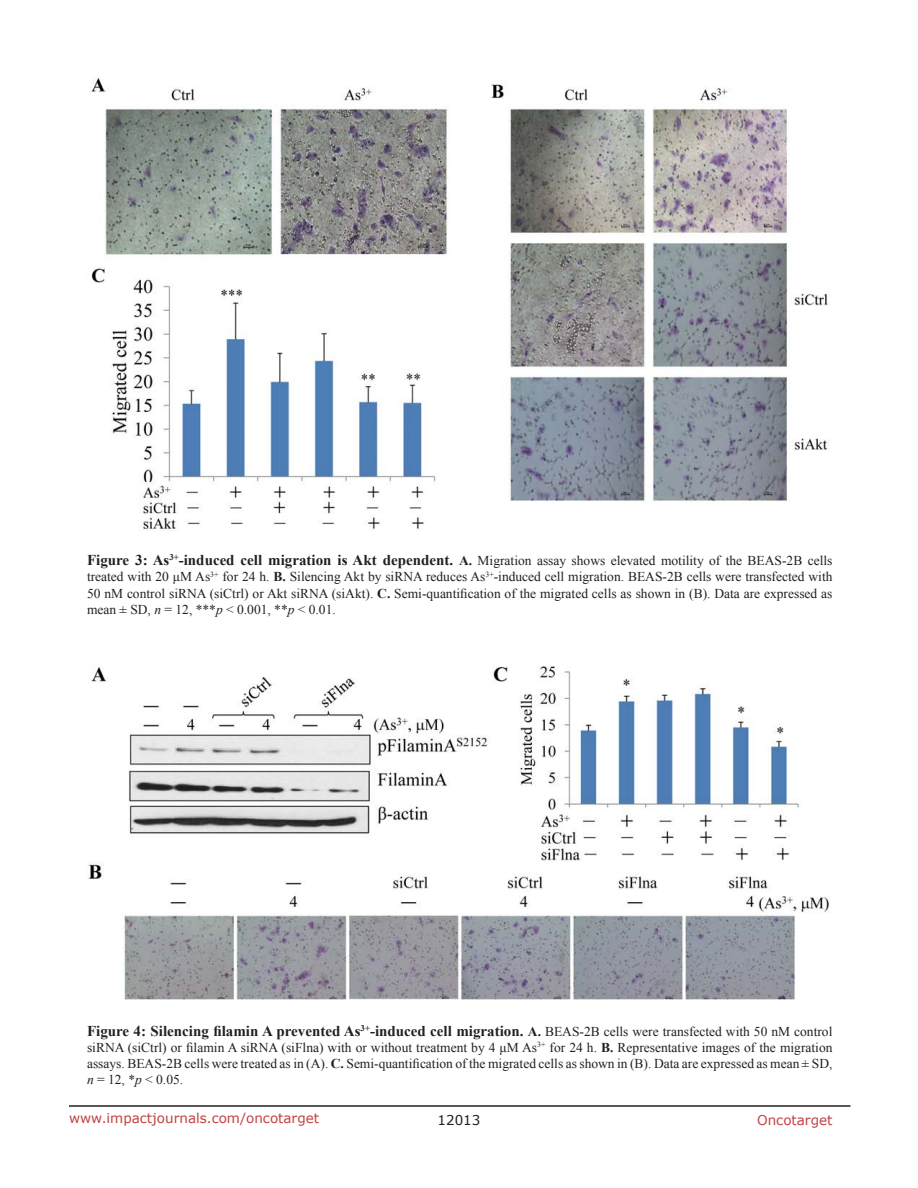
<style>
.page{position:relative;width:918px;height:1188px;background:#fff}
.page>*{position:absolute;margin:0;border:0;box-sizing:border-box;transform-origin:0 0}
.FigureText{font:700 15px "Times New Roman";color:#231f20}
.FigureText-2{font:13.5px/16.2px "Times New Roman";color:#231f20;text-align:justify}
.t1{font:13.5px "Verdana";color:#c24141}
.t2{font:13.5px "Verdana";color:#231f20}
.s1{font-weight:700;font-size:15px}
.s2{font-weight:700}
.s3{font-style:italic}
.s4{font-size:13.5px}
.s5{font-weight:400;font-size:13.5px}
</style>
<div class="page">
<hr style="left:69px;top:1105px;width:781px;height:2px;background:#231f20">
<img style="left:91px;top:78px;width:738px;height:453px">
<img style="left:88px;top:666px;width:741px;height:334px">
<p class="FigureText-2" style="left:87px;top:552px;width:747px"><span class="s1">Figure 3: As</span><sup>3+</sup><span class="s1">-induced cell migration is Akt dependent.</span> <span class="s2">A.</span> Migration assay shows elevated motility of the BEAS-2B cells treated with 20 μM As<sup>3+</sup> for 24 h. <span class="s2">B.</span> Silencing Akt by siRNA reduces As<sup>3+</sup>-induced cell migration. BEAS-2B cells were transfected with 50 nM control siRNA (siCtrl) or Akt siRNA (siAkt). <span class="s2">C.</span> Semi-quantification of the migrated cells as shown in (B). Data are expressed as mean ± SD, <span class="s3">n</span> = 12, ***<span class="s3">p</span> &lt; 0.001, **<span class="s3">p</span> &lt; 0.01.</p>
<p class="FigureText" style="left:87px;top:1020px;width:747px">Figure 4: Silencing filamin A prevented As<sup>3+</sup>-induced cell migration. <span class="s4">A.</span> <span class="s5">BEAS-2B cells were transfected with 50 nM control</span></p>
<p class="FigureText-2" style="left:87px;top:1039px;width:747px">siRNA (siCtrl) or filamin A siRNA (siFlna) with or without treatment by 4 μM As<sup>3+</sup> for 24 h. <span class="s2">B.</span> Representative images of the migration assays. BEAS-2B cells were treated as in (A). <span class="s2">C.</span> Semi-quantification of the migrated cells as shown in (B). Data are expressed as mean ± SD, <span class="s3">n</span> = 12, *<span class="s3">p</span> &lt; 0.05.</p>
<p class="t1" style="left:69px;top:1109px;width:252px">www.impactjournals.com/oncotarget</p>
<p class="t2" style="left:438px;top:1111px;width:44px">12013</p>
<p class="t1" style="left:757px;top:1111px;width:77px">Oncotarget</p>
</div>
